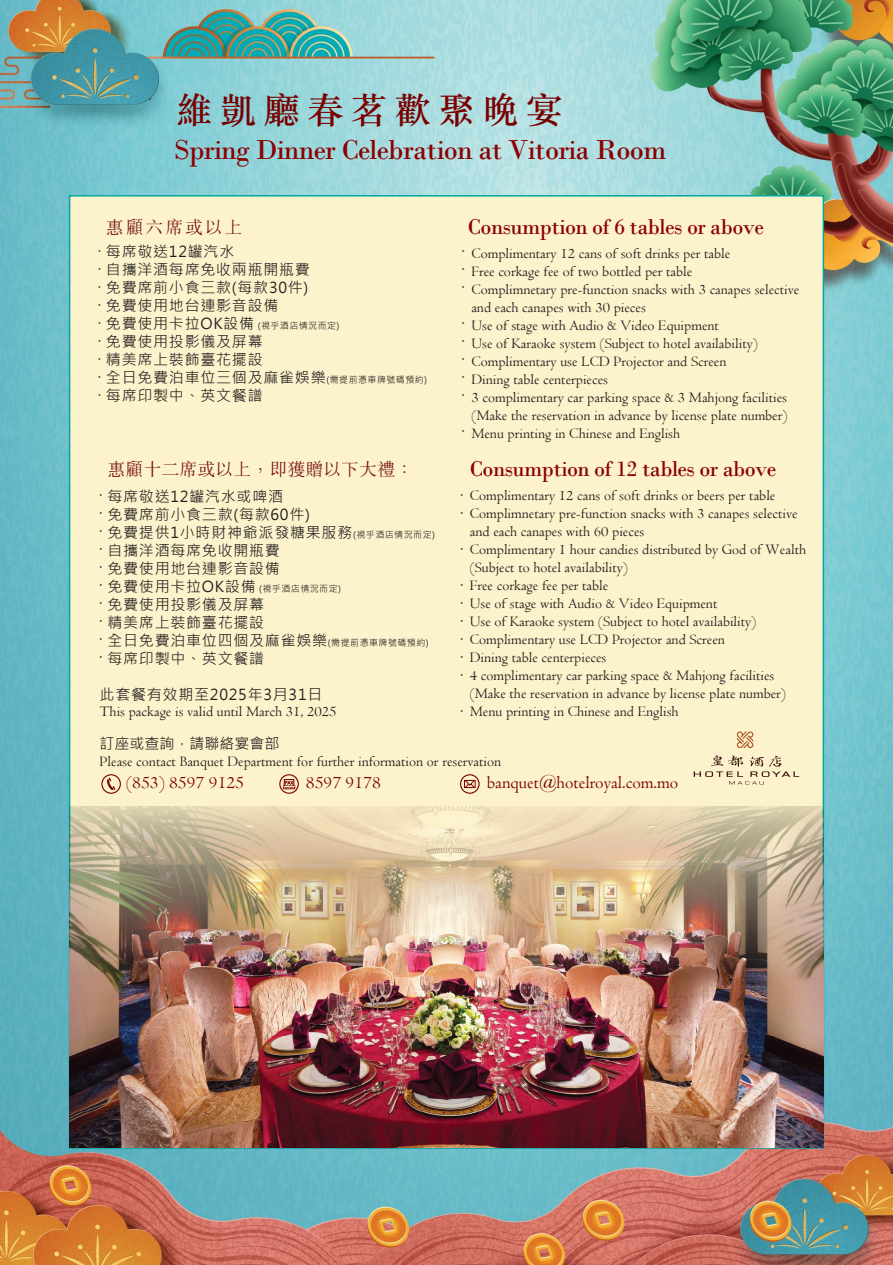
<style>
.page{position:relative;width:893px;height:1265px;background:#fff}
.page>*{position:absolute;margin:0;border:0;box-sizing:border-box;transform-origin:0 0}
.t1{font:500 36.45px "M Sung HK";letter-spacing:.2em;color:#790000}
.t2{font:28.8px "Bodoni";letter-spacing:-.025em;color:#8b0002}
.t3{font:22.5px "Bodoni";letter-spacing:-.025em;color:#8b0002}
.t4{font:18px "Centaur";color:#790000}
.t5{font:300 18px "M Sung HK";color:#771012}
.t6{font:300 18px "M Sung HK";letter-spacing:.1em;color:#771012}
.t7{font:15px/18px "Centaur";color:#221e1f}
.t8{font:15px/18px "Microsoft Jheng Hei";letter-spacing:.05em;color:#221e1f;text-align:justify}
.t9{font:15px "Microsoft Jheng Hei";color:#221e1f}
.s1{font-size:9px}
.s2{font-family:"Microsoft Jheng Hei"}
</style>
<div class="page">
<img style="left:0;top:0;width:893px;height:1265px">
<div style="left:69px;top:195px;width:755px;height:953px;background:#fcf2cb;border:2px solid #00a79d"></div>
<img style="left:70px;top:803px;width:753px;height:344px">
<svg style="left:101px;top:774px;width:20px;height:20px"></svg>
<svg style="left:279px;top:774px;width:20px;height:20px"></svg>
<svg style="left:460px;top:774px;width:20px;height:20px"></svg>
<svg style="left:737px;top:731px;width:16px;height:17px"></svg>
<svg style="left:694px;top:755px;width:105px;height:29px"></svg>
<h1 class="t1" style="left:176px;top:85px;width:388px">維凱廳春茗歡聚晚宴</h1>
<h2 class="t2" style="left:174px;top:133px;width:494px">Spring Dinner Celebration at Vitoria Room</h2>
<p class="t6" style="left:106px;top:215px;width:138px">惠顧六席或以上</p>
<h3 class="t3" style="left:468px;top:213px;width:298px">Consumption of 6 tables or above</h3>
<p class="t8" style="left:106px;top:243px;width:323px;text-align:left">每席敬送12罐汽水<br>自攜洋酒每席免收兩瓶開瓶費<br>免費席前小食三款(每款30件)<br>免費使用地台連影音設備<br>免費使用卡拉OK設備 <span class="s1">(視乎酒店情況而定)<br></span>免費使用投影儀及屏幕<br>精美席上裝飾臺花擺設<br>全日免費泊車位三個及麻雀娛樂<span class="s1">(需提前憑車牌號碼預約)</span>每席印製中、英文餐譜</p>
<p class="t7" style="left:471px;top:244px;width:329px">Complimentary 12 cans of soft drinks per table<br>Free corkage fee of two bottled per table<br>Complimnetary pre-function snacks with 3 canapes selective and each canapes with 30 pieces<br>Use of stage with Audio &amp; Video Equipment<br>Use of Karaoke system (Subject to hotel availability)<br>Complimentary use LCD Projector and Screen<br>Dining table centerpieces<br>3 complimentary car parking space &amp; 3 Mahjong facilities (Make the reservation in advance by license plate number)<br>Menu printing in Chinese and English</p>
<p class="t8" style="left:98px;top:241px;width:5px">· · · · · · · · ·</p>
<p class="t8" style="left:462px;top:241px;width:5px">· · ·</p>
<p class="t8" style="left:462px;top:313px;width:5px">· · · · ·</p>
<p class="t8" style="left:462px;top:421px;width:5px">·</p>
<p class="t5" style="left:107px;top:457px;width:308px">惠顧十二席或以上，即獲贈以下大禮：</p>
<h3 class="t3" style="left:470px;top:455px;width:308px">Consumption of 12 tables or above</h3>
<p class="t8" style="left:107px;top:487px;width:329px;text-align:left">每席敬送12罐汽水或啤酒<br>免費席前小食三款(每款60件)<br>免費提供1小時財神爺派發糖果服務<span class="s1">(視乎酒店情況而定)</span>自攜洋酒每席免收開瓶費<br>免費使用地台連影音設備<br>免費使用卡拉OK設備 <span class="s1">(視乎酒店情況而定)<br></span>免費使用投影儀及屏幕<br>精美席上裝飾臺花擺設<br>全日免費泊車位四個及麻雀娛樂<span class="s1">(需提前憑車牌號碼預約)</span>每席印製中、英文餐譜</p>
<p class="t8" style="left:99px;top:485px;width:5px">· · · · · · · · · ·</p>
<p class="t7" style="left:460px;top:486px;width:339px"><span class="s2">·</span> Complimentary 12 cans of soft drinks or beers per table<br><span class="s2">·</span> Complimnetary pre-function snacks with 3 canapes selective</p>
<p class="t7" style="left:470px;top:522px;width:176px">and each canapes with 60 pieces</p>
<p class="t7" style="left:470px;top:558px;width:160px">(Subject to hotel availability)</p>
<p class="t7" style="left:460px;top:540px;width:347px"><span class="s2">·</span> Complimentary 1 hour candies distributed by God of Wealth</p>
<p class="t7" style="left:460px;top:576px;width:316px"><span class="s2">·</span> Free corkage fee per table<br><span class="s2">·</span> Use of stage with Audio &amp; Video Equipment<br><span class="s2">·</span> Use of Karaoke system (Subject to hotel availability)<br><span class="s2">·</span> Complimentary use LCD Projector and Screen<br><span class="s2">·</span> Dining table centerpieces<br><span class="s2">·</span> 4 complimentary car parking space &amp; Mahjong facilities</p>
<p class="t7" style="left:460px;top:702px;width:220px"><span class="s2">·</span> Menu printing in Chinese and English</p>
<p class="t8" style="left:100px;top:685px;width:224px">此套餐有效期至2025年3月31日</p>
<p class="t7" style="left:100px;top:702px;width:238px">This package is valid until March 31, 2025</p>
<p class="t7" style="left:470px;top:684px;width:318px">(Make the reservation in advance by license plate number)</p>
<p class="t9" style="left:100px;top:734px;width:181px">訂座或查詢，請聯絡宴會部</p>
<p class="t7" style="left:100px;top:752px;width:403px">Please contact Banquet Department for further information or reservation</p>
<p class="t4" style="left:126px;top:771px;width:119px">(853) 8597 9125</p>
<p class="t4" style="left:306px;top:771px;width:76px">8597 9178</p>
<p class="t4" style="left:487px;top:771px;width:193px">banquet@hotelroyal.com.mo</p>
</div>
